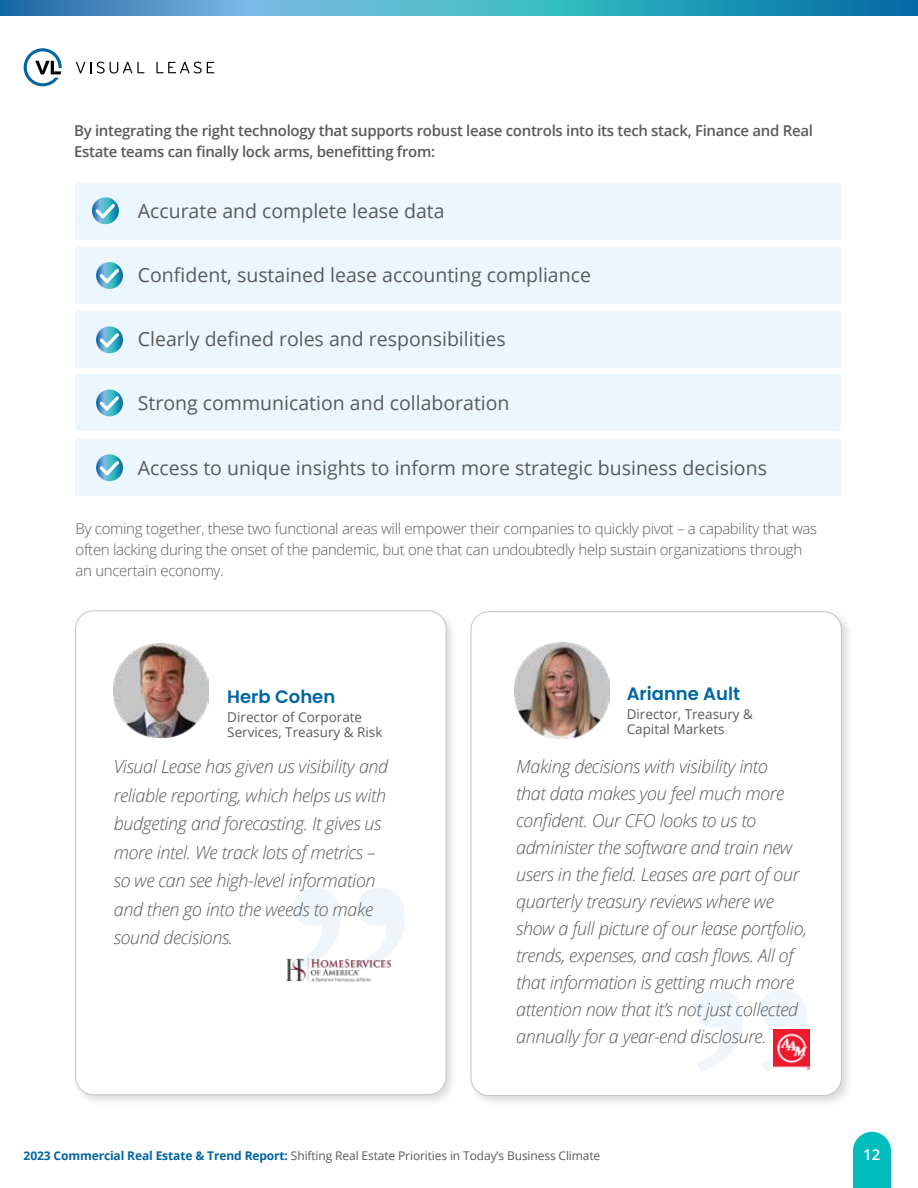
<style>
.page{position:relative;width:918px;height:1188px;background:#fff}
.page>*{position:absolute;margin:0;border:0;box-sizing:border-box;transform-origin:0 0}
.t1{font:19.5px "Open Sans";color:#5a5a5a}
.t2{font:italic 300 18px/27px "Open Sans";letter-spacing:-.02em;color:#5a5a5a}
.t3{font:600 18px "Poppins";color:#0165a3}
.t4{font:300 15px/21px "Open Sans";letter-spacing:-.02em;color:#5a5a5a}
.t5{font:600 15px/21px "Open Sans";letter-spacing:-.02em;color:#5a5a5a}
.t6{font:600 15px "Open Sans";color:#fff}
.t7{font:13.5px/15px "Open Sans";color:#5a5a5a}
.t8{font:12px "Open Sans";letter-spacing:-.01em;color:#595959}
.s1{font-weight:700;color:#0065a3}
</style>
<div class="page">
<svg style="left:76px;top:62px;width:15px;height:11px"></svg>
<svg style="left:97px;top:62px;width:47px;height:12px"></svg>
<svg style="left:156px;top:62px;width:58px;height:12px"></svg>
<svg style="left:24px;top:48px;width:38px;height:38px"></svg>
<svg style="left:853px;top:1132px;width:38px;height:56px;background:#12c1c1"></svg>
<svg style="left:0;top:0;width:918px;height:15px;background:#3c9ec1"></svg>
<div style="left:467px;top:608px;width:387px;height:500px;background:#000;opacity:.15"></div>
<div style="left:471px;top:612px;width:370px;height:484px;background:#fff;border-radius:18px"></div>
<svg style="left:696px;top:990px;width:112px;height:82px"></svg>
<div style="left:76px;top:183px;width:765px;height:57px;background:#ebf6fe"></div>
<div style="left:76px;top:247px;width:765px;height:57px;background:#ebf6fe"></div>
<div style="left:76px;top:311px;width:765px;height:57px;background:#ebf6fe"></div>
<div style="left:76px;top:375px;width:765px;height:56px;background:#ebf6fe"></div>
<div style="left:76px;top:439px;width:765px;height:57px;background:#ebf6fe"></div>
<img style="left:774px;top:1030px;width:36px;height:39px">
<div style="left:71px;top:607px;width:388px;height:500px;background:#000;opacity:.15"></div>
<div style="left:76px;top:611px;width:370px;height:484px;background:#fff;border-radius:18px"></div>
<img style="left:114px;top:643px;width:94px;height:95px">
<svg style="left:293px;top:888px;width:112px;height:70px"></svg>
<img style="left:286px;top:958px;width:105px;height:24px">
<img style="left:514px;top:643px;width:96px;height:95px">
<svg style="left:92px;top:197px;width:27px;height:27px"></svg>
<svg style="left:96px;top:204px;width:19px;height:14px"></svg>
<svg style="left:96px;top:262px;width:27px;height:27px"></svg>
<svg style="left:100px;top:269px;width:19px;height:14px"></svg>
<svg style="left:96px;top:326px;width:27px;height:27px"></svg>
<svg style="left:100px;top:333px;width:19px;height:14px"></svg>
<svg style="left:96px;top:390px;width:27px;height:26px"></svg>
<svg style="left:100px;top:396px;width:19px;height:15px"></svg>
<svg style="left:96px;top:454px;width:27px;height:27px"></svg>
<svg style="left:100px;top:461px;width:19px;height:14px"></svg>
<p class="t5" style="left:74px;top:120px;width:740px">By integrating the right technology that supports robust lease controls into its tech stack, Finance and Real<br>Estate teams can finally lock arms, benefitting from:</p>
<p class="t1" style="left:138px;top:197px;width:308px">Accurate and complete lease data</p>
<p class="t1" style="left:138px;top:262px;width:455px">Confident, sustained lease accounting compliance</p>
<p class="t1" style="left:138px;top:325px;width:369px">Clearly defined roles and responsibilities</p>
<p class="t1" style="left:138px;top:389px;width:373px">Strong communication and collaboration</p>
<p class="t1" style="left:138px;top:454px;width:631px">Access to unique insights to inform more strategic business decisions</p>
<p class="t4" style="left:76px;top:517px;width:743px">By coming together, these two functional areas will empower their companies to quickly pivot – a capability that was often lacking during the onset of the pandemic, but one that can undoubtedly help sustain organizations through an uncertain economy.</p>
<p class="t3" style="left:227px;top:686px;width:109px">Herb Cohen</p>
<p class="t3" style="left:627px;top:684px;width:115px">Arianne Ault</p>
<p class="t7" style="left:227px;top:709px;width:157px">Director of Corporate<br>Services, Treasury &amp; Risk</p>
<p class="t7" style="left:627px;top:706px;width:128px">Director, Treasury &amp;<br>Capital Markets</p>
<p class="t2" style="left:114px;top:752px;width:276px;line-height:28.5px">Visual Lease has given us visibility and reliable reporting, which helps us with budgeting and forecasting. It gives us more intel. We track lots of metrics – so we can see high-level information and then go into the weeds to make sound decisions.</p>
<p class="t2" style="left:516px;top:753px;width:293px">Making decisions with visibility into<br>that data makes you feel much more confident. Our CFO looks to us to administer the software and train new users in the field. Leases are part of our quarterly treasury reviews where we show a full picture of our lease portfolio, trends, expenses, and cash flows. All of that information is getting much more attention now that it’s not just collected annually for a year-end disclosure.</p>
<p class="t8" style="left:24px;top:1147px;width:578px"><span class="s1">2023 Commercial Real Estate &amp; Trend Report:</span> Shifting Real Estate Priorities in Today’s Business Climate</p>
<p class="t6" style="left:863px;top:1144px;width:19px">12</p>
</div>
